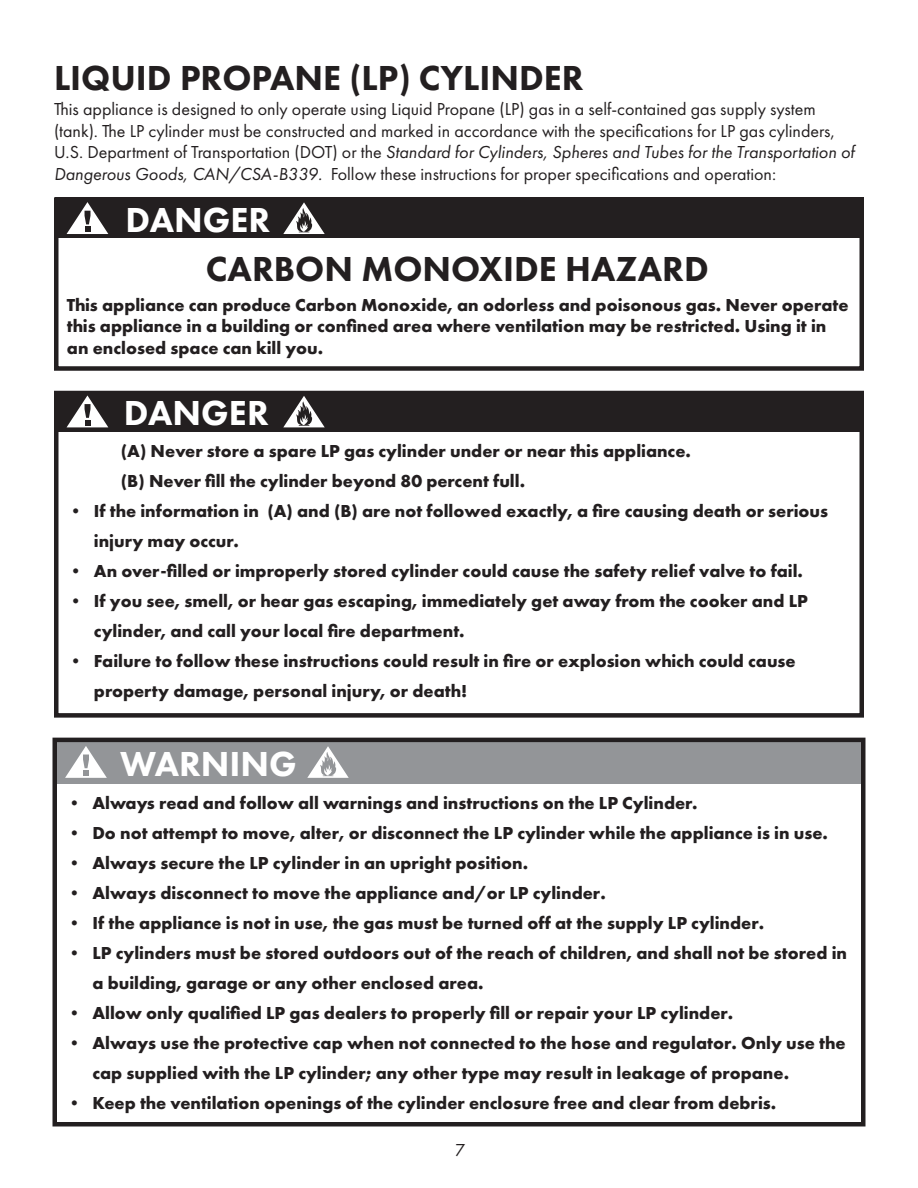
<style>
.page{position:relative;width:918px;height:1188px;background:#fff}
.page>*{position:absolute;margin:0;border:0;box-sizing:border-box;transform-origin:0 0}
.t1{font:800 36px "Futura PT";color:#231f20}
.t2{font:800 36px "Futura PT";color:#fff}
.t3{font:700 18px/30px "Futura PT";color:#231f20}
.t4{font:18px/21.6px "Futura PT";color:#231f20}
.s1{font-style:italic}
</style>
<div class="page">
<div style="left:54px;top:391px;width:810px;height:327px;border:4px solid #231f20"></div>
<div style="left:55px;top:391px;width:809px;height:41px;background:#231f20"></div>
<svg style="left:283px;top:396px;width:42px;height:31px"></svg>
<svg style="left:67px;top:395px;width:41px;height:32px"></svg>
<div style="left:54px;top:197px;width:810px;height:174px;border:4px solid #231f20"></div>
<div style="left:55px;top:197px;width:809px;height:41px;background:#231f20"></div>
<svg style="left:283px;top:202px;width:42px;height:32px"></svg>
<svg style="left:67px;top:202px;width:41px;height:32px"></svg>
<div style="left:55px;top:741px;width:809px;height:42px;background:#939598"></div>
<svg style="left:307px;top:746px;width:42px;height:32px"></svg>
<svg style="left:65px;top:746px;width:42px;height:32px"></svg>
<div style="left:52px;top:738px;width:814px;height:388px;border:4px solid #231f20"></div>
<p class="t1" style="left:54px;top:56px;width:531px">LIQUID PROPANE (LP) CYLINDER</p>
<p class="t4" style="left:54px;top:98px;width:802px">This appliance is designed to only operate using Liquid Propane (LP) gas in a self-contained gas supply system (tank). The LP cylinder must be constructed and marked in accordance with the specifications for LP gas cylinders, U.S. Department of Transportation (DOT) or the <span class="s1">Standard for Cylinders, Spheres and Tubes for the Transportation of Dangerous Goods, CAN/CSA-B339.</span> Follow these instructions for proper specifications and operation:</p>
<p class="t2" style="left:125px;top:197px;width:146px">DANGER</p>
<p class="t1" style="left:206px;top:247px;width:504px">CARBON MONOXIDE HAZARD</p>
<p class="t3" style="left:67px;top:294px;width:783px;line-height:21.6px">This appliance can produce Carbon Monoxide, an odorless and poisonous gas. Never operate this appliance in a building or confined area where ventilation may be restricted. Using it in an enclosed space can kill you.</p>
<p class="t2" style="left:124px;top:390px;width:146px">DANGER</p>
<p class="t3" style="left:121px;top:436px;width:572px">(A) Never store a spare LP gas cylinder under or near this appliance.</p>
<p class="t3" style="left:121px;top:466px;width:406px">(B) Never fill the cylinder beyond 80 percent full.</p>
<p class="t3" style="left:94px;top:496px;width:736px;text-indent:-27px">• If the information in (A) and (B) are not followed exactly, a fire causing death or serious injury may occur.</p>
<p class="t3" style="left:67px;top:556px;width:738px">• An over-filled or improperly stored cylinder could cause the safety relief valve to fail.</p>
<p class="t3" style="left:94px;top:586px;width:716px;text-indent:-27px">• If you see, smell, or hear gas escaping, immediately get away from the cooker and LP cylinder, and call your local fire department.</p>
<p class="t3" style="left:94px;top:646px;width:703px;text-indent:-27px">• Failure to follow these instructions could result in fire or explosion which could cause property damage, personal injury, or death!</p>
<p class="t2" style="left:120px;top:742px;width:178px">WARNING</p>
<p class="t3" style="left:65px;top:787px;width:634px">• Always read and follow all warnings and instructions on the LP Cylinder.</p>
<p class="t3" style="left:65px;top:817px;width:764px">• Do not attempt to move, alter, or disconnect the LP cylinder while the appliance is in use.</p>
<p class="t3" style="left:65px;top:847px;width:464px">• Always secure the LP cylinder in an upright position.</p>
<p class="t3" style="left:65px;top:877px;width:542px">• Always disconnect to move the appliance and/or LP cylinder.</p>
<p class="t3" style="left:65px;top:907px;width:700px">• If the appliance is not in use, the gas must be turned off at the supply LP cylinder.</p>
<p class="t3" style="left:92px;top:937px;width:756px;text-indent:-27px">• LP cylinders must be stored outdoors out of the reach of children, and shall not be stored in a building, garage or any other enclosed area.</p>
<p class="t3" style="left:65px;top:997px;width:669px">• Allow only qualified LP gas dealers to properly fill or repair your LP cylinder.</p>
<p class="t3" style="left:92px;top:1027px;width:755px;text-indent:-27px">• Always use the protective cap when not connected to the hose and regulator. Only use the cap supplied with the LP cylinder; any other type may result in leakage of propane.</p>
<p class="t3" style="left:65px;top:1087px;width:712px">• Keep the ventilation openings of the cylinder enclosure free and clear from debris.</p>
<p class="t4" style="left:455px;top:1139px;width:12px">7</p>
</div>
